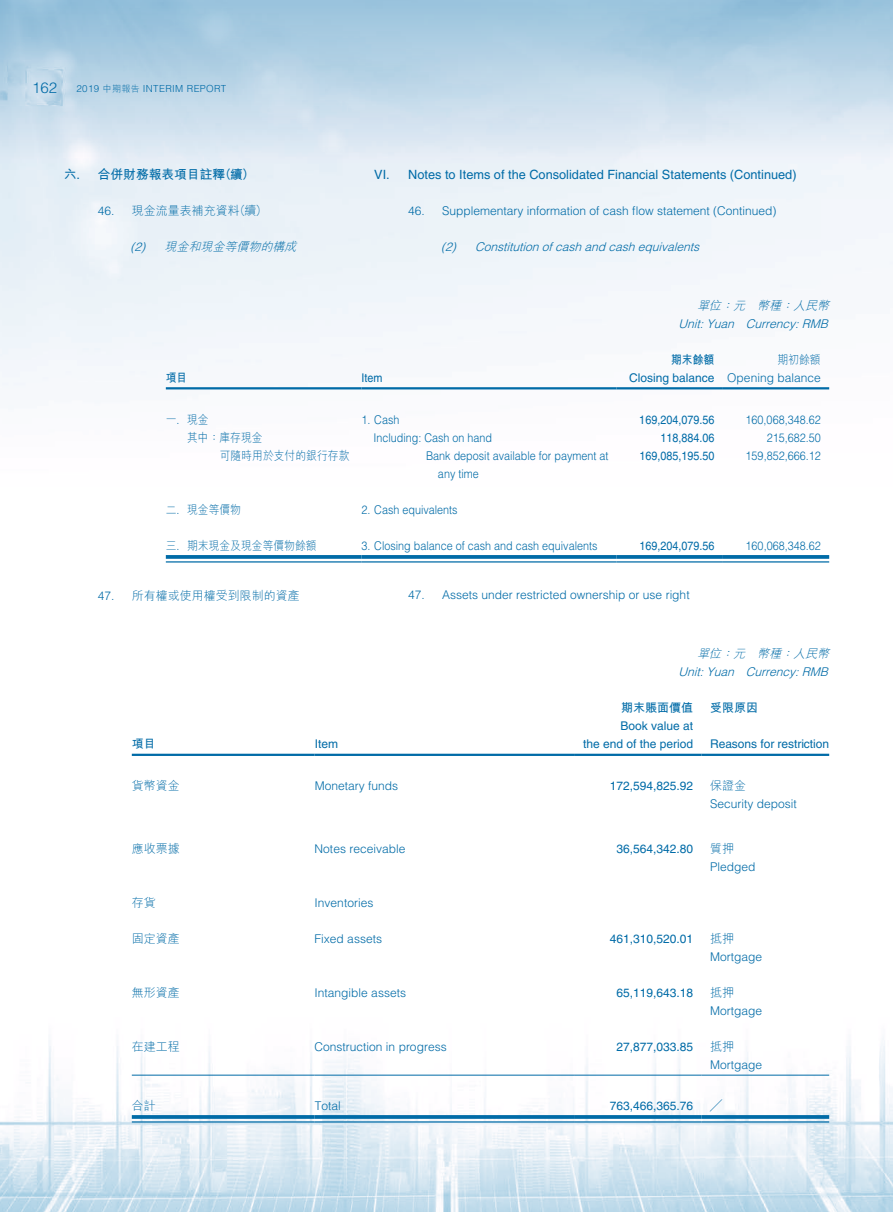
<style>
.page{position:relative;width:893px;height:1212px;background:#fff}
.page>*{position:absolute;margin:0;border:0;box-sizing:border-box;transform-origin:0 0}
.t1{font:300 15px "Helvetica LT Std";color:#006ba7}
.t2{font:12.75px "Helvetica LT Std";color:#006ba7}
.t3{font:700 12.75px "M Hei HK";color:#006ba7}
.t4{font:300 12px "Helvetica LT Std";color:#006ba7}
.t5{font:300 12px/18px "Helvetica LT Std";color:#006ba7;scale:.9 1}
.t6{font:12px/18px "Helvetica LT Std";color:#006ba7;text-align:right}
.t7{font:italic 300 12px "Helvetica LT Std";color:#006ba7}
.t8{font:300 12px "M Hei HK";color:#006ba7}
.t9{font:12px "Helvetica LT Std";color:#006ba7;scale:.9 1}
.t10{font:300 12px "M Hei HK";color:#006ba7;scale:.9 1}
.t11{font:italic 300 12px "M Hei HK";color:#006ba7}
.t12{font:700 12px "M Hei HK";color:#006ba7}
.t13{font:700 12px "M Hei HK";color:#006ba7;scale:.9 1}
.t14{font:300 9.75px "Helvetica LT Std";letter-spacing:.035em;color:#006ba7}
.s1{font-family:"M Hei HK";font-size:9px}
.s2{font-family:"Helvetica LT Std";font-weight:400}
.s3{font-family:"Helvetica LT Std"}
.s4{font-weight:300}
</style>
<div class="page">
<img style="left:0;top:170px;width:893px;height:1042px">
<div style="left:0;top:0;width:893px;height:170px;background:linear-gradient(to bottom,#93bfda,#edf2f8)"></div>
<hr style="left:166px;top:387px;width:195px;height:2px;background:#006ba7">
<hr style="left:361px;top:387px;width:256px;height:2px;background:#006ba7">
<hr style="left:617px;top:387px;width:106px;height:2px;background:#006ba7">
<hr style="left:723px;top:387px;width:106px;height:2px;background:#006ba7">
<svg style="left:166px;top:555px;width:195px;height:4px"></svg>
<hr style="left:166px;top:561px;width:195px;height:1px;background:#006ba7">
<svg style="left:361px;top:555px;width:256px;height:4px"></svg>
<hr style="left:361px;top:561px;width:256px;height:1px;background:#006ba7">
<svg style="left:617px;top:555px;width:106px;height:4px"></svg>
<hr style="left:617px;top:561px;width:106px;height:1px;background:#006ba7">
<svg style="left:723px;top:555px;width:106px;height:4px"></svg>
<hr style="left:723px;top:561px;width:106px;height:1px;background:#006ba7">
<hr style="left:132px;top:754px;width:183px;height:2px;background:#006ba7">
<hr style="left:315px;top:754px;width:259px;height:2px;background:#006ba7">
<hr style="left:574px;top:754px;width:128px;height:2px;background:#006ba7">
<hr style="left:702px;top:754px;width:127px;height:2px;background:#006ba7">
<hr style="left:132px;top:1075px;width:183px;height:1px;background:#006ba7">
<hr style="left:315px;top:1075px;width:259px;height:1px;background:#006ba7">
<hr style="left:574px;top:1075px;width:128px;height:1px;background:#006ba7">
<hr style="left:702px;top:1075px;width:127px;height:1px;background:#006ba7">
<svg style="left:132px;top:1115px;width:183px;height:4px"></svg>
<hr style="left:132px;top:1121px;width:183px;height:1px;background:#006ba7">
<svg style="left:315px;top:1115px;width:259px;height:4px"></svg>
<hr style="left:315px;top:1121px;width:259px;height:1px;background:#006ba7">
<svg style="left:574px;top:1115px;width:128px;height:4px"></svg>
<hr style="left:574px;top:1121px;width:128px;height:1px;background:#006ba7">
<svg style="left:702px;top:1115px;width:127px;height:4px"></svg>
<hr style="left:702px;top:1121px;width:127px;height:1px;background:#006ba7">
<p class="t1" style="left:32px;top:78px;width:27px">162</p>
<p class="t14" style="left:77px;top:83px;width:151px">2019 <span class="s1">中期報告</span> INTERIM REPORT</p>
<p class="t3" style="left:64px;top:165px;width:192px">六<span class="s2">.</span> 合併財務報表項目註釋（續）</p>
<p class="t8" style="left:98px;top:205px;width:171px"><span class="s3">46.</span> 現金流量表補充資料（續）</p>
<p class="t11" style="left:131px;top:241px;width:171px"><span class="s3">(2)</span> 現金和現金等價物的構成</p>
<p class="t2" style="left:374px;top:167px;width:424px">VI. Notes to Items of the Consolidated Financial Statements (Continued)</p>
<p class="t4" style="left:408px;top:203px;width:370px">46. Supplementary information of cash flow statement (Continued)</p>
<p class="t7" style="left:441px;top:239px;width:264px">(2) Constitutionofcashandcashequivalents</p>
<p class="t11" style="left:697px;top:299px;width:137px">單位：元 幣種：人民幣</p>
<p class="t7" style="left:679px;top:316px;width:155px">Unit:Yuan Currency:RMB</p>
<p class="t13" style="left:671px;top:350px;width:49px">期末餘額</p>
<p class="t10" style="left:777px;top:353px;width:49px">期初餘額</p>
<p class="t13" style="left:166px;top:368px;width:25px">項目</p>
<p class="t9" style="left:361px;top:370px;width:25px">Item</p>
<p class="t6" style="left:629px;top:368px;width:193px">Closing balance <span class="s4">Opening balance</span></p>
<p class="t10" style="left:166px;top:413px;width:49px">一<span class="s3">.</span> 現金</p>
<p class="t5" style="left:361px;top:411px;width:44px">1. Cash</p>
<p class="t9" style="left:639px;top:413px;width:85px">169,204,079.56</p>
<p class="t5" style="left:746px;top:411px;width:85px">160,068,348.62</p>
<p class="t10" style="left:187px;top:431px;width:85px">其中：庫存現金</p>
<p class="t5" style="left:373px;top:429px;width:134px">Including: Cash on hand</p>
<p class="t9" style="left:660px;top:431px;width:62px">118,884.06</p>
<p class="t5" style="left:767px;top:429px;width:62px">215,682.50</p>
<p class="t10" style="left:220px;top:449px;width:145px">可隨時用於支付的銀行存款</p>
<p class="t5" style="left:438px;top:447px;width:191px;text-indent:-12px">Bank deposit available for payment at any time</p>
<p class="t9" style="left:639px;top:449px;width:85px">169,085,195.50</p>
<p class="t5" style="left:746px;top:447px;width:85px">159,852,666.12</p>
<p class="t10" style="left:166px;top:503px;width:85px">二<span class="s3">.</span> 現金等價物</p>
<p class="t5" style="left:361px;top:501px;width:108px">2. Cash equivalents</p>
<p class="t10" style="left:166px;top:539px;width:169px">三<span class="s3">.</span> 期末現金及現金等價物餘額</p>
<p class="t5" style="left:361px;top:537px;width:264px">3. Closing balance of cash and cash equivalents</p>
<p class="t9" style="left:639px;top:539px;width:85px">169,204,079.56</p>
<p class="t5" style="left:746px;top:537px;width:85px">160,068,348.62</p>
<p class="t8" style="left:98px;top:589px;width:204px"><span class="s3">47.</span> 所有權或使用權受到限制的資產</p>
<p class="t4" style="left:408px;top:587px;width:283px">47. Assets under restricted ownership or use right</p>
<p class="t12" style="left:132px;top:735px;width:25px">項目</p>
<p class="t6" style="left:315px;top:735px;width:25px">Item</p>
<p class="t11" style="left:697px;top:647px;width:137px">單位：元 幣種：人民幣</p>
<p class="t7" style="left:679px;top:664px;width:155px">Unit:Yuan Currency:RMB</p>
<p class="t12" style="left:621px;top:699px;width:73px">期末賬面價值</p>
<p class="t12" style="left:710px;top:699px;width:49px">受限原因</p>
<p class="t6" style="left:583px;top:717px;width:112px">Book value at<br>the end of the period</p>
<p class="t6" style="left:710px;top:735px;width:120px">Reasons for restriction</p>
<p class="t8" style="left:132px;top:780px;width:49px">貨幣資金</p>
<p class="t4" style="left:315px;top:779px;width:85px">Monetary funds</p>
<p class="t6" style="left:610px;top:777px;width:85px">172,594,825.92</p>
<p class="t8" style="left:710px;top:780px;width:37px">保證金</p>
<p class="t4" style="left:710px;top:797px;width:88px">Security deposit</p>
<p class="t8" style="left:132px;top:843px;width:49px">應收票據</p>
<p class="t4" style="left:315px;top:842px;width:92px">Notes receivable</p>
<p class="t6" style="left:616px;top:840px;width:78px">36,564,342.80</p>
<p class="t8" style="left:710px;top:843px;width:25px">質押</p>
<p class="t4" style="left:710px;top:860px;width:47px">Pledged</p>
<p class="t8" style="left:132px;top:897px;width:25px">存貨</p>
<p class="t4" style="left:315px;top:896px;width:60px">Inventories</p>
<p class="t8" style="left:132px;top:933px;width:49px">固定資產</p>
<p class="t4" style="left:315px;top:932px;width:69px">Fixed assets</p>
<p class="t6" style="left:610px;top:930px;width:85px">461,310,520.01</p>
<p class="t8" style="left:710px;top:933px;width:25px">抵押</p>
<p class="t4" style="left:710px;top:950px;width:54px">Mortgage</p>
<p class="t8" style="left:132px;top:987px;width:49px">無形資產</p>
<p class="t4" style="left:315px;top:986px;width:93px">Intangible assets</p>
<p class="t6" style="left:616px;top:984px;width:78px">65,119,643.18</p>
<p class="t8" style="left:710px;top:987px;width:25px">抵押</p>
<p class="t4" style="left:710px;top:1004px;width:54px">Mortgage</p>
<p class="t8" style="left:132px;top:1041px;width:49px">在建工程</p>
<p class="t4" style="left:315px;top:1040px;width:134px">Construction in progress</p>
<p class="t6" style="left:616px;top:1038px;width:78px">27,877,033.85</p>
<p class="t8" style="left:710px;top:1041px;width:25px">抵押</p>
<p class="t4" style="left:710px;top:1058px;width:54px">Mortgage</p>
<p class="t8" style="left:132px;top:1099px;width:25px">合計</p>
<p class="t4" style="left:315px;top:1098px;width:28px">Total</p>
<p class="t6" style="left:610px;top:1097px;width:85px">763,466,365.76</p>
<p class="t8" style="left:710px;top:1099px;width:13px">╱</p>
</div>
